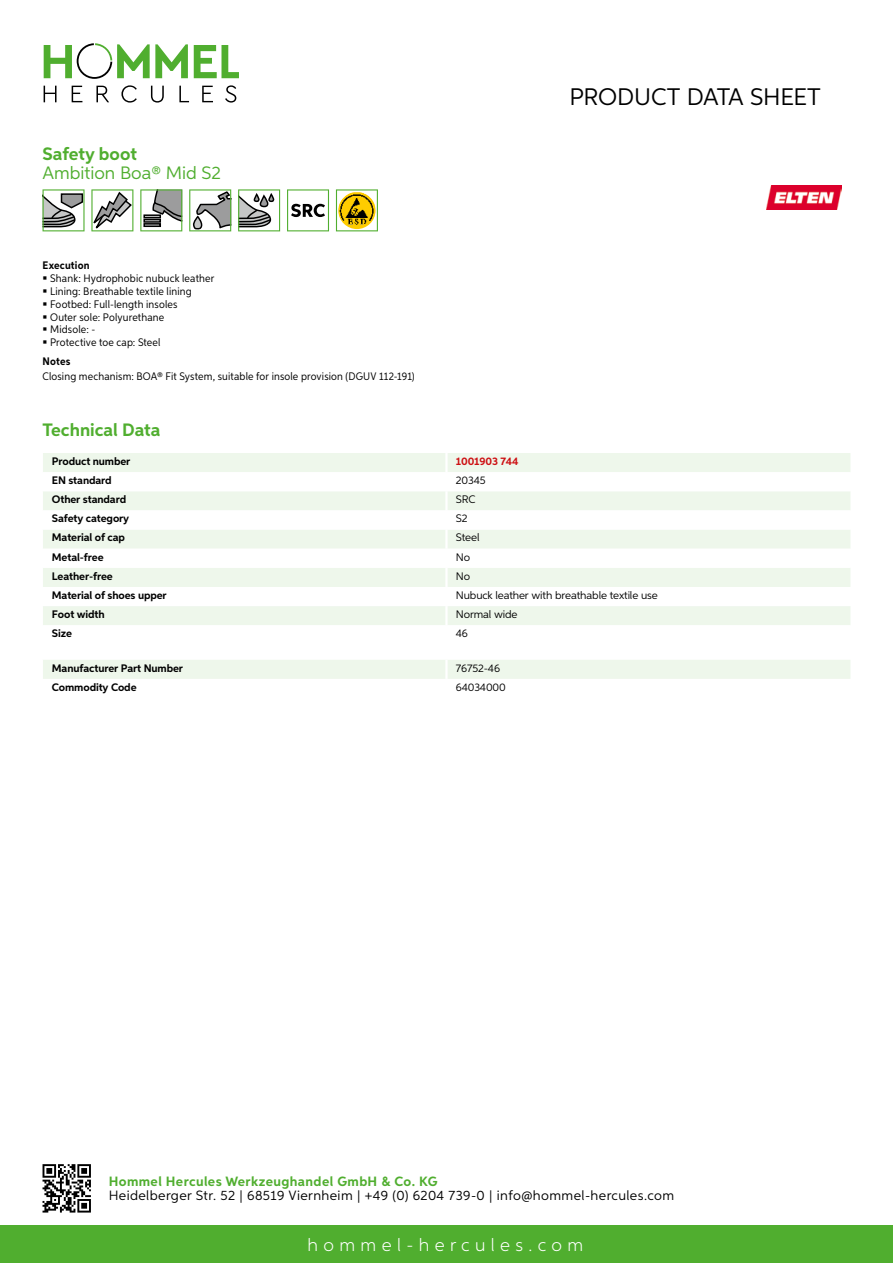
<style>
.page{position:relative;width:893px;height:1263px;background:#fff}
.page>*{position:absolute;margin:0;border:0;box-sizing:border-box;transform-origin:0 0}
.t1{font:24px "Aspira";letter-spacing:-.01em;color:#000}
.t2{font:700 18px "Aspira";color:#50ae2f}
.t3{font:300 18px "Aspira";letter-spacing:.3em;color:#fff}
.t4{font:18px "Aspira";color:#50ae2f}
.t5{font:13.5px "Aspira";letter-spacing:.03em;color:#000}
.t6{font:700 13.5px "Aspira";letter-spacing:.03em;color:#50ae2f}
.t7{font:10.95px/12.8px "Aspira Nar";letter-spacing:.015em;color:#000}
.t8{font:700 10.95px "Aspira";letter-spacing:-.01em;color:#000}
.t9{font:10.95px "Aspira";letter-spacing:-.01em;color:#000}
.t10{font:700 10.95px "Aspira Nar";letter-spacing:.015em;color:#000}
.t11{font:700 10.95px "Aspira";letter-spacing:-.01em;color:#cd1013}
</style>
<div class="page">
<div style="left:0;top:1226px;width:893px;height:37px;background:#50ae2f"></div>
<svg style="left:43px;top:1164px;width:48px;height:48px"></svg>
<svg style="left:194px;top:45px;width:45px;height:33px"></svg>
<svg style="left:44px;top:43px;width:144px;height:36px"></svg>
<svg style="left:44px;top:86px;width:13px;height:16px"></svg>
<svg style="left:72px;top:86px;width:10px;height:16px"></svg>
<svg style="left:96px;top:86px;width:13px;height:16px"></svg>
<svg style="left:121px;top:85px;width:16px;height:18px"></svg>
<svg style="left:151px;top:86px;width:13px;height:17px"></svg>
<svg style="left:179px;top:86px;width:10px;height:16px"></svg>
<svg style="left:202px;top:86px;width:11px;height:16px"></svg>
<svg style="left:225px;top:85px;width:11px;height:18px"></svg>
<div style="left:43px;top:453px;width:807px;height:19px;background:#eef7eb"></div>
<svg style="left:43px;top:491px;width:807px;height:134px;fill:#eef7eb"></svg>
<hr style="left:445px;top:453px;width:3px;height:19px;background:#fff">
<hr style="left:445px;top:491px;width:3px;height:19px;background:#fff">
<hr style="left:445px;top:510px;width:3px;height:19px;background:#fff">
<hr style="left:445px;top:529px;width:3px;height:20px;background:#fff">
<hr style="left:445px;top:549px;width:3px;height:19px;background:#fff">
<hr style="left:445px;top:568px;width:3px;height:19px;background:#fff">
<hr style="left:445px;top:587px;width:3px;height:19px;background:#fff">
<hr style="left:445px;top:606px;width:3px;height:19px;background:#fff">
<div style="left:43px;top:660px;width:807px;height:19px;background:#eef7eb"></div>
<svg style="left:43px;top:189px;width:90px;height:42px"></svg>
<svg style="left:140px;top:189px;width:42px;height:42px"></svg>
<svg style="left:189px;top:189px;width:42px;height:42px"></svg>
<svg style="left:238px;top:189px;width:42px;height:42px"></svg>
<svg style="left:287px;top:189px;width:42px;height:42px"></svg>
<svg style="left:336px;top:189px;width:42px;height:42px"></svg>
<img style="left:766px;top:185px;width:76px;height:24px">
<h2 class="t2" style="left:43px;top:142px;width:96px">Safety boot</h2>
<h2 class="t4" style="left:43px;top:162px;width:180px">Ambition Boa® Mid S2</h2>
<p class="t10" style="left:43px;top:259px;width:49px">Execution</p>
<p class="t7" style="left:50px;top:272px;width:166px">Shank: Hydrophobic nubuck leather<br>Lining: Breathable textile lining<br>Footbed: Full-length insoles<br>Outer sole: Polyurethane<br>Midsole: -<br>Protective toe cap: Steel</p>
<p class="t10" style="left:43px;top:355px;width:29px">Notes</p>
<p class="t7" style="left:43px;top:370px;width:374px">Closing mechanism: BOA® Fit System, suitable for insole provision (DGUV 112-191)</p>
<h1 class="t1" style="left:569px;top:82px;width:253px">Product data sh eet</h1>
<h2 class="t2" style="left:43px;top:419px;width:120px">Technical Data</h2>
<p class="t8" style="left:52px;top:454px;width:80px">Product number</p>
<p class="t11" style="left:456px;top:454px;width:64px">1001903 744</p>
<p class="t8" style="left:52px;top:474px;width:61px">EN standard</p>
<p class="t9" style="left:456px;top:474px;width:31px">20345</p>
<p class="t8" style="left:52px;top:493px;width:76px">Other standard</p>
<p class="t9" style="left:456px;top:493px;width:14px">SRC</p>
<p class="t8" style="left:52px;top:512px;width:79px">Safety category</p>
<p class="t9" style="left:456px;top:512px;width:13px">S2</p>
<p class="t8" style="left:52px;top:531px;width:75px">Material of cap</p>
<p class="t9" style="left:456px;top:531px;width:25px">Steel</p>
<p class="t8" style="left:52px;top:550px;width:53px">Metal-free</p>
<p class="t9" style="left:456px;top:550px;width:16px">No</p>
<p class="t8" style="left:52px;top:569px;width:62px">Leather-free</p>
<p class="t9" style="left:456px;top:569px;width:16px">No</p>
<p class="t8" style="left:52px;top:588px;width:116px">Material of shoes upper</p>
<p class="t9" style="left:456px;top:588px;width:203px">Nubuck leather with breathable textile use</p>
<p class="t8" style="left:52px;top:607px;width:54px">Foot width</p>
<p class="t9" style="left:456px;top:608px;width:63px">Normal wide</p>
<p class="t8" style="left:52px;top:627px;width:22px">Size</p>
<p class="t9" style="left:456px;top:627px;width:14px">46</p>
<p class="t8" style="left:52px;top:661px;width:133px">Manufacturer Part Number</p>
<p class="t9" style="left:456px;top:661px;width:46px">76752-46</p>
<p class="t8" style="left:52px;top:680px;width:86px">Commodity Code</p>
<p class="t9" style="left:456px;top:680px;width:52px">64034000</p>
<p class="t6" style="left:109px;top:1172px;width:330px">Hommel Hercules Werkzeughandel GmbH &amp; Co. KG</p>
<p class="t5" style="left:109px;top:1187px;width:567px">Heidelberger Str. 52 | 68519 Viernheim | +49 (0) 6204 739-0 | info@hommel-hercules.com</p>
<h2 class="t3" style="left:307px;top:1234px;width:277px">hommel-hercules.com</h2>
</div>
